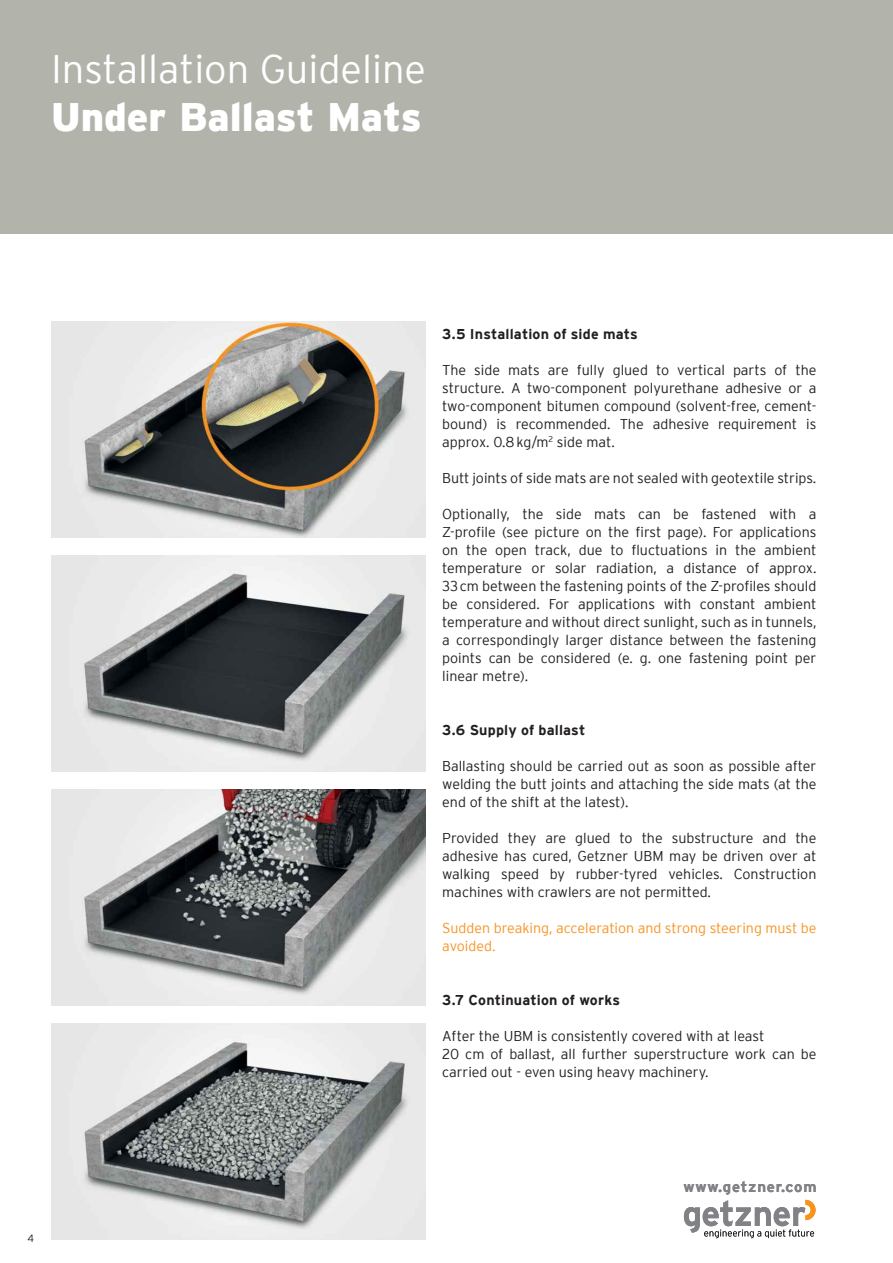
<style>
.page{position:relative;width:893px;height:1263px;background:#fff}
.page>*{position:absolute;margin:0;border:0;box-sizing:border-box;transform-origin:0 0}
.t1{font:300 39.75px "Interstate";color:#fff}
.t2{font:900 39.75px "Interstate";color:#fff}
.t3{font:700 15px "Interstate";letter-spacing:.055em;color:#808285}
.t4{font:300 14.25px/18px "Interstate";color:#231f20;text-align:justify}
.t5{font:700 14.25px "Interstate";letter-spacing:.01em;color:#231f20}
.t6{font:300 14.25px/18px "Interstate";color:#f79424}
.t7{font:300 10.5px "Interstate";color:#231f20}
</style>
<div class="page">
<div style="left:0;top:0;width:893px;height:234px;background:#b2b3ab"></div>
<img style="left:51px;top:321px;width:374px;height:216px">
<img style="left:51px;top:555px;width:374px;height:216px">
<svg style="left:684px;top:1200px;width:132px;height:38px"></svg>
<img style="left:51px;top:789px;width:374px;height:216px">
<img style="left:51px;top:1023px;width:374px;height:216px">
<h1 class="t1" style="left:51px;top:51px;width:377px">Installation Guideline</h1>
<h1 class="t2" style="left:51px;top:94px;width:372px">Under Ballast Mats</h1>
<p class="t7" style="left:28px;top:1233px;width:8px">4</p>
<p class="t5" style="left:442px;top:328px;width:197px">3.5 Installation of side mats</p>
<p class="t4" style="left:442px;top:362px;width:376px">The side mats are fully glued to vertical parts of the structure. A two-component polyurethane adhesive or a two-component bitumen compound (solvent-free, cement&shy;bound) is recommended. The adhesive requirement is approx. 0.8 kg/m<sup>2</sup> side mat.</p>
<p class="t4" style="left:442px;top:470px;width:376px">Butt joints of side mats are not sealed with geotextile strips.</p>
<p class="t4" style="left:442px;top:506px;width:376px">Optionally, the side mats can be fastened with a Z-profile (see picture on the first page). For applications on the open track, due to fluctuations in the ambient temperature or solar radiation, a distance of approx.<br>33 cm between the fastening points of the Z-profiles should be considered. For applications with constant ambient temperature and without direct sunlight, such as in tunnels, a correspondingly larger distance between the fastening points can be considered (e. g. one fastening point per linear metre).</p>
<p class="t5" style="left:442px;top:724px;width:145px">3.6 Supply of ballast</p>
<p class="t4" style="left:442px;top:758px;width:376px">Ballasting should be carried out as soon as possible after welding the butt joints and attaching the side mats (at the end of the shift at the latest).</p>
<p class="t4" style="left:442px;top:830px;width:376px">Provided they are glued to the substructure and the adhesive has cured, Getzner UBM may be driven over at walking speed by rubber-tyred vehicles. Construction machines with crawlers are not permitted.</p>
<p class="t6" style="left:442px;top:919px;width:376px">Sudden breaking, acceleration and strong steering must be avoided.</p>
<p class="t5" style="left:442px;top:994px;width:179px">3.7 Continuation of works</p>
<p class="t4" style="left:442px;top:1027px;width:376px;text-align:left">After the UBM is consistently covered with at least<br>20 cm of ballast, all further superstructure work can be carried out - even using heavy machinery.</p>
<p class="t3" style="left:684px;top:1181px;width:135px">www.getzner.com</p>
</div>
